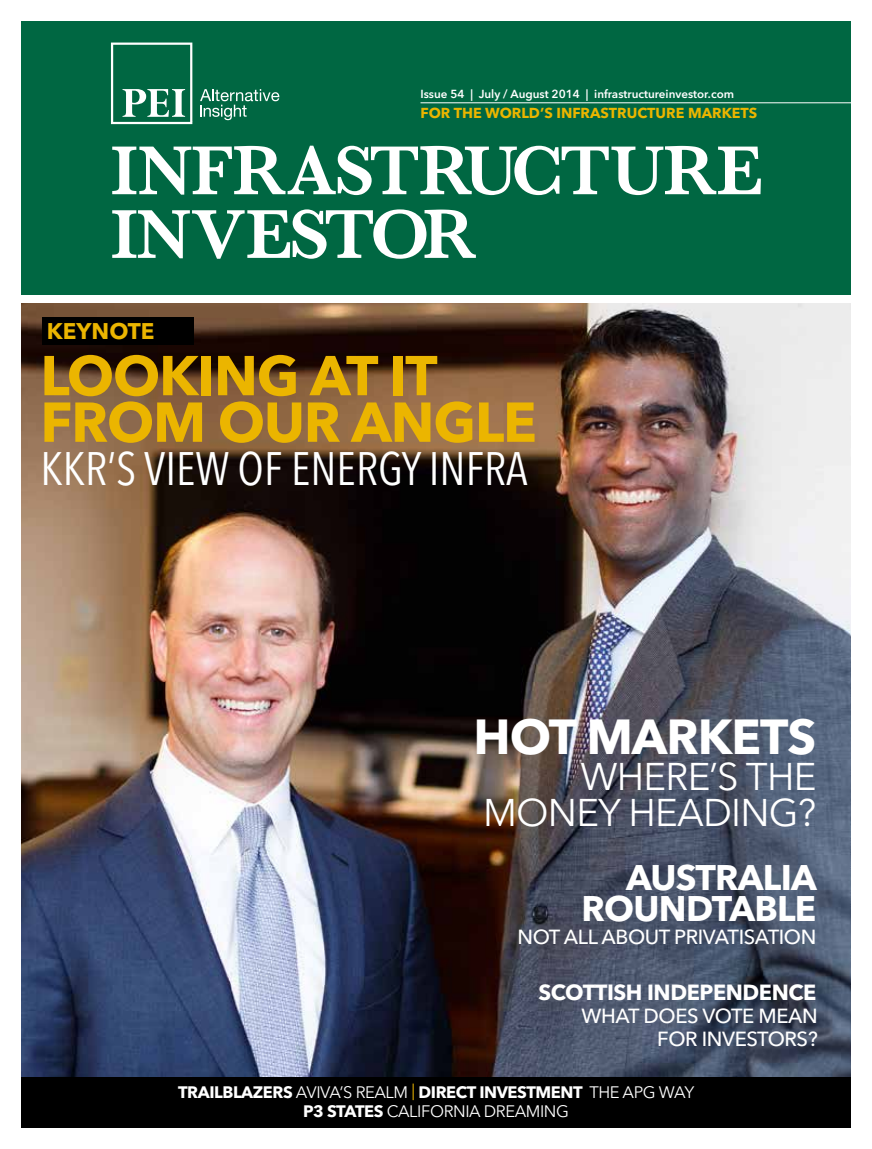
<style>
.page{position:relative;width:872px;height:1149px;background:#fff}
.page>*{position:absolute;margin:0;border:0;box-sizing:border-box;transform-origin:0 0}
.t1{font:700 55.5px/46.5px "Avenir Next LT Pro";letter-spacing:-.02em;color:#ebb500}
.t2{font:700 48.75px "Avenir Next LT Pro";letter-spacing:-.02em;color:#fff}
.t3{font:condensed 46.5px "Avenir Next LT Pro";color:#fff}
.t4{font:38.25px/36px "Avenir Next LT Pro";letter-spacing:-.02em;color:#fff;text-align:right}
.t5{font:700 35.25px/31.5px "Avenir Next LT Pro";letter-spacing:-.02em;color:#fff;text-align:right}
.t6{font:700 22.5px "Avenir Next LT Pro";color:#ebb500}
.t7{font:700 21.75px "Avenir Next LT Pro";letter-spacing:-.02em;color:#fff}
.t8{font:500 20.25px/23.1px "Avenir Next LT Pro";letter-spacing:-.02em;color:#fff;text-align:right}
.t9{font:16.5px/19.5px "Avenir Next LT Pro";letter-spacing:-.025em;color:#fff;text-align:center}
.t10{font:700 14.4px "Avenir Next LT Pro";color:#ebb500}
.t11{font:600 11.7px "Avenir Next LT Pro";color:#fff}
.s1{font-weight:700}
.s2{color:#ebb500}
</style>
<div class="page">
<img style="left:21px;top:303px;width:829px;height:774px">
<div style="left:21px;top:21px;width:829px;height:273px;background:#006742"></div>
<svg style="left:111px;top:43px;width:81px;height:81px"></svg>
<svg style="left:200px;top:89px;width:79px;height:31px"></svg>
<hr style="left:420px;top:102px;width:452px;height:1px;background:#fff">
<svg style="left:112px;top:146px;width:649px;height:49px"></svg>
<svg style="left:112px;top:209px;width:364px;height:50px"></svg>
<div style="left:21px;top:1077px;width:829px;height:50px;background:#000"></div>
<div style="left:42px;top:317px;width:151px;height:27px;background:#000"></div>
<h3 class="t6" style="left:47px;top:317px;width:109px">KEYNOTE</h3>
<p class="t11" style="left:420px;top:87px;width:315px">Issue 54 | July / August 2014 | infrastructureinvestor.com</p>
<p class="t10" style="left:420px;top:104px;width:338px">FOR THE WORLD’S INFRASTRUCTURE MARKETS</p>
<h1 class="t1" style="left:40px;top:352px;width:498px">LOOKING AT IT<br>FROM OUR ANGLE</h1>
<h3 class="t3" style="left:40px;top:440px;width:489px">KKR’S VIEW OF ENERGY INFRA</h3>
<h2 class="t2" style="left:473px;top:706px;width:344px">HOT MARKETS</h2>
<h3 class="t4" style="left:483px;top:758px;width:335px">WHERE’S THE<br>MONEY HEADING?</h3>
<h3 class="t5" style="left:581px;top:861px;width:237px">AUSTRALIA<br>ROUNDTABLE</h3>
<p class="t8" style="left:517px;top:925px;width:300px">NOT ALL ABOUT PRIVATISATION</p>
<h3 class="t7" style="left:538px;top:978px;width:279px">SCOTTISH INDEPENDENCE</h3>
<p class="t8" style="left:581px;top:1003px;width:238px">WHAT DOES VOTE MEAN<br>FOR INVESTORS?</p>
<p class="t9" style="left:178px;top:1081px;width:518px"><span class="s1">TRAILBLAZERS</span> AVIVA’S REALM <span class="s2">|</span> <span class="s1">DIRECT INVESTMENT</span> THE APG WAY<br><span class="s1">P3 STATES</span> CALIFORNIA DREAMING</p>
</div>
